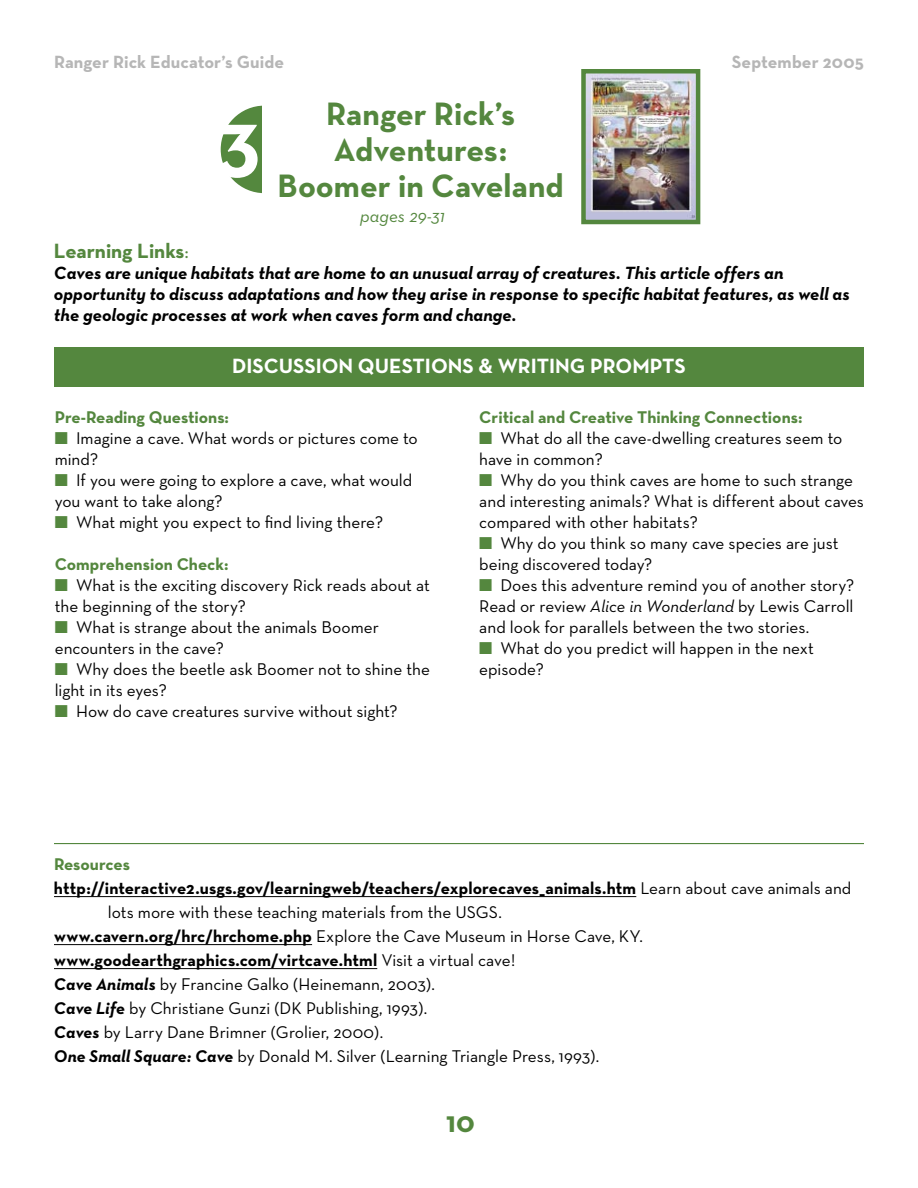
<style>
.page{position:relative;width:918px;height:1188px;background:#fff}
.page>*{position:absolute;margin:0;border:0;box-sizing:border-box;transform-origin:0 0}
.t1{font:700 33px/36px "Neutra Text";color:#54873e;text-align:center}
.t2{font:700 30px "Neutra Text";color:#54873e}
.t3{font:700 21px "Neutra Text";color:#fff}
.t4{font:700 21px "Neutra Text";color:#54873e}
.t5{font:italic 700 18px/21px "Neutra Text";color:#000}
.t6{font:700 18px "Neutra Text";letter-spacing:.005em;color:#b6b6b6}
.t7{font:italic 18px "Neutra Text";color:#54873e}
.t8{font:17.25px/21px "Neutra Text";color:#000}
.t9{font:700 17.25px "Neutra Text";letter-spacing:.005em;color:#000}
.t10{font:700 17.25px "Neutra Text";color:#54873e}
.s1{font-weight:400}
.s2{color:#54873e}
.s3{font-style:italic}
.s4{font-weight:700}
.s5{font-weight:700;font-style:italic}
</style>
<div class="page">
<img style="left:586px;top:74px;width:109px;height:145px">
<div style="left:581px;top:69px;width:119px;height:155px;border:4px solid #54873e"></div>
<svg style="left:220px;top:106px;width:41px;height:87px"></svg>
<div style="left:54px;top:347px;width:810px;height:39px;background:#54873e"></div>
<hr style="left:54px;top:843px;width:810px;height:1px;background:#54873e">
<hr style="left:54px;top:896px;width:582px;height:1px;background:#000">
<hr style="left:54px;top:944px;width:258px;height:1px;background:#000">
<hr style="left:54px;top:968px;width:323px;height:1px;background:#000">
<p class="t6" style="left:54px;top:51px;width:232px">Ranger Rick Educator’s Guide</p>
<p class="t6" style="left:732px;top:51px;width:134px">September 2005</p>
<h1 class="t1" style="left:278px;top:95px;width:288px">Ranger Rick’s<br>Adventures:<br>Boomer in Caveland</h1>
<p class="t7" style="left:360px;top:205px;width:86px">pages 29-31</p>
<p class="t4" style="left:54px;top:237px;width:136px">Learning Links<span class="s1">:</span></p>
<p class="t5" style="left:54px;top:262px;width:797px">Caves are unique habitats that are home to an unusual array of creatures. This article offers an opportunity to discuss adaptations and how they arise in response to specific habitat features, as well as the geologic processes at work when caves form and change.</p>
<p class="t3" style="left:232px;top:353px;width:455px">DISCUSSION QUESTIONS &amp; WRITING PROMPTS</p>
<p class="t10" style="left:55px;top:406px;width:176px">Pre-Reading Questions:</p>
<p class="t8" style="left:55px;top:427px;width:365px"><span class="s2">■</span> Imagine a cave. What words or pictures come to mind?</p>
<p class="t8" style="left:55px;top:469px;width:359px"><span class="s2">■</span> If you were going to explore a cave, what would you want to take along?</p>
<p class="t8" style="left:55px;top:511px;width:330px"><span class="s2">■</span> What might you expect to find living there?</p>
<p class="t10" style="left:55px;top:553px;width:175px">Comprehension Check:</p>
<p class="t8" style="left:55px;top:574px;width:377px"><span class="s2">■</span> What is the exciting discovery Rick reads about at the beginning of the story?</p>
<p class="t8" style="left:55px;top:616px;width:326px"><span class="s2">■</span> What is strange about the animals Boomer encounters in the cave?</p>
<p class="t8" style="left:55px;top:658px;width:377px"><span class="s2">■</span> Why does the beetle ask Boomer not to shine the light in its eyes?</p>
<p class="t8" style="left:55px;top:700px;width:344px"><span class="s2">■</span> How do cave creatures survive without sight?</p>
<p class="t10" style="left:479px;top:406px;width:325px">Critical and Creative Thinking Connections:</p>
<p class="t8" style="left:479px;top:427px;width:365px"><span class="s2">■</span> What do all the cave-dwelling creatures seem to have in common?</p>
<p class="t8" style="left:479px;top:469px;width:386px"><span class="s2">■</span> Why do you think caves are home to such strange and interesting animals? What is different about caves compared with other habitats?</p>
<p class="t8" style="left:479px;top:532px;width:361px"><span class="s2">■</span> Why do you think so many cave species are just being discovered today?</p>
<p class="t8" style="left:479px;top:574px;width:376px;text-align:justify"><span class="s2">■</span> Does this adventure remind you of another story?<br>Read or review <span class="s3">Alice in Wonderland</span> by Lewis Carroll and look for parallels between the two stories.</p>
<p class="t8" style="left:479px;top:637px;width:336px"><span class="s2">■</span> What do you predict will happen in the next episode?</p>
<p class="t10" style="left:54px;top:854px;width:78px">Resources</p>
<p class="t9" style="left:54px;top:878px;width:799px">http://interactive2.usgs.gov/learningweb/teachers/explorecaves_animals.htm <span class="s1">Learn about cave animals and</span></p>
<p class="t8" style="left:108px;top:902px;width:395px">lots more with these teaching materials from the USGS.</p>
<p class="t8" style="left:54px;top:926px;width:591px"><span class="s4">www.cavern.org/hrc/hrchome.php</span> Explore the Cave Museum in Horse Cave, KY.</p>
<p class="t9" style="left:54px;top:950px;width:463px">www.goodearthgraphics.com/virtcave.html <span class="s1">Visit a virtual cave!</span></p>
<p class="t8" style="left:54px;top:974px;width:383px"><span class="s5">Cave Animals</span> by Francine Galko (Heinemann, 2003).</p>
<p class="t8" style="left:54px;top:998px;width:375px"><span class="s5">Cave Life</span> by Christiane Gunzi (DK Publishing, 1993).</p>
<p class="t8" style="left:54px;top:1022px;width:331px"><span class="s5">Caves</span> by Larry Dane Brimner (Grolier, 2000).</p>
<p class="t8" style="left:54px;top:1046px;width:547px"><span class="s5">One Small Square: Cave</span> by Donald M. Silver (Learning Triangle Press, 1993).</p>
<h2 class="t2" style="left:446px;top:1103px;width:30px">10</h2>
</div>
